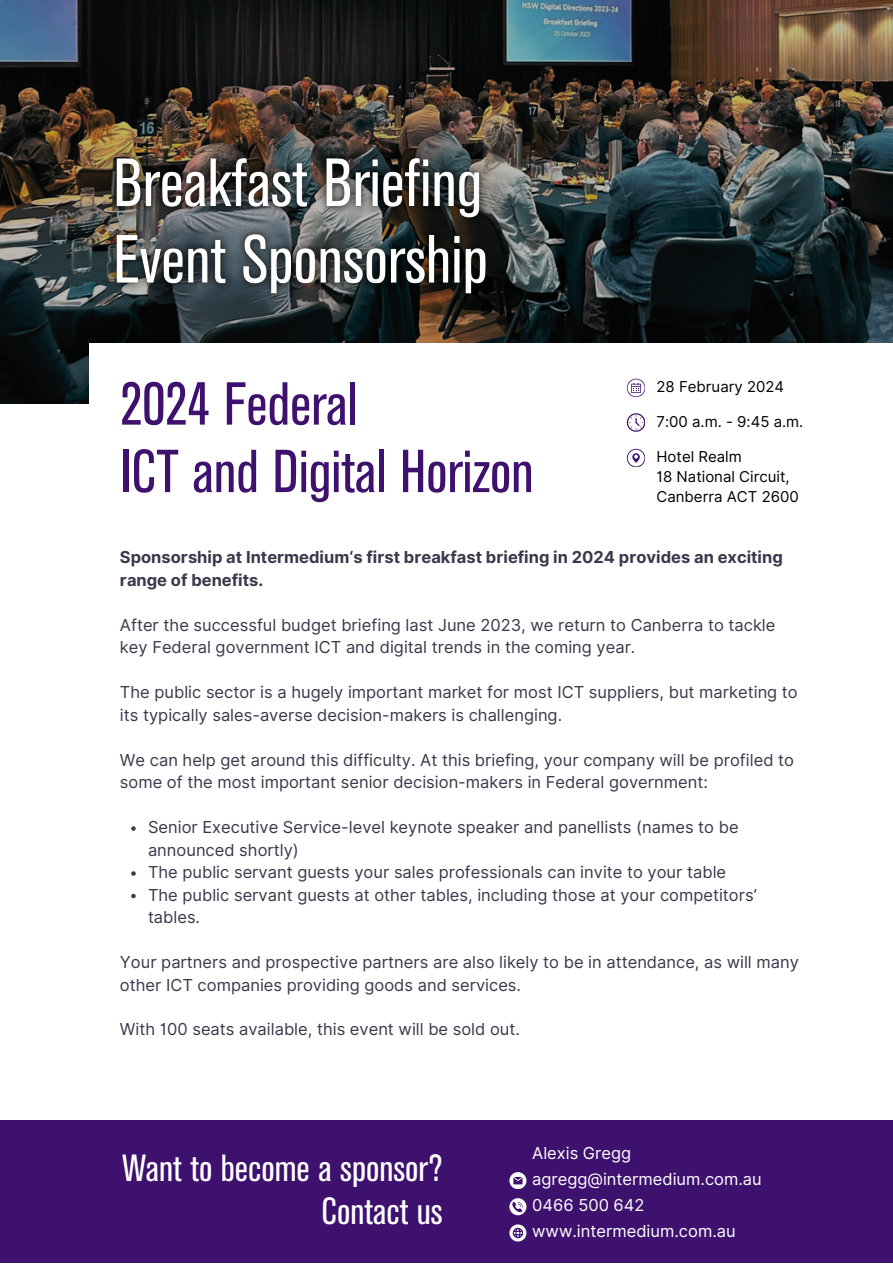
<style>
.page{position:relative;width:893px;height:1264px;background:#fff}
.page>*{position:absolute;margin:0;border:0;box-sizing:border-box;transform-origin:0 0}
.t1{font:condensed 60px "Akzidenz Grotesk BE";color:#3e116f}
.t2{font:condensed 37.5px "Akzidenz Grotesk BE";color:#fff}
.t3{font:16.5px/22.5px "Inter";color:#3a384b}
.t4{font:700 16.5px/22.5px "Inter";color:#3a384b}
.t5{font:16.5px "Inter";color:#fff}
.t6{font:15px "Inter";color:#000}
</style>
<div class="page">
<img style="left:0;top:0;width:892px;height:403px">
<div style="left:89px;top:343px;width:803px;height:69px;background:#fff"></div>
<div style="left:0;top:1120px;width:892px;height:142px;background:#3e116f"></div>
<svg style="left:131px;top:826px;width:5px;height:4px"></svg>
<svg style="left:131px;top:871px;width:5px;height:4px"></svg>
<svg style="left:131px;top:893px;width:5px;height:5px"></svg>
<svg style="left:509px;top:1172px;width:17px;height:16px"></svg>
<svg style="left:509px;top:1198px;width:17px;height:16px"></svg>
<svg style="left:509px;top:1224px;width:17px;height:17px"></svg>
<svg style="left:626px;top:378px;width:18px;height:18px"></svg>
<svg style="left:626px;top:413px;width:18px;height:18px"></svg>
<svg style="left:626px;top:449px;width:18px;height:18px"></svg>
<img style="left:103px;top:144px;width:397px;height:163px">
<p class="t1" style="left:120px;top:382px;width:239px">2024 Federal</p>
<p class="t6" style="left:656px;top:378px;width:129px">28 February 2024</p>
<p class="t6" style="left:656px;top:412px;width:148px">7:00 a.m. - 9:45 a.m.</p>
<p class="t6" style="left:656px;top:447px;width:87px">Hotel Realm</p>
<p class="t6" style="left:656px;top:468px;width:135px">18 National Circuit,</p>
<p class="t6" style="left:656px;top:488px;width:144px">Canberra ACT 2600</p>
<p class="t1" style="left:120px;top:450px;width:415px">ICT and Digital Horizon</p>
<p class="t4" style="left:120px;top:546px;width:664px">Sponsorship at Intermedium‘s first breakfast briefing in 2024 provides an exciting range of benefits.</p>
<p class="t3" style="left:120px;top:613px;width:657px">After the successful budget briefing last June 2023, we return to Canberra to tackle key Federal government ICT and digital trends in the coming year.</p>
<p class="t3" style="left:120px;top:681px;width:679px">The public sector is a hugely important market for most ICT suppliers, but marketing to its typically sales-averse decision-makers is challenging.</p>
<p class="t3" style="left:120px;top:748px;width:675px">We can help get around this difficulty. At this briefing, your company will be profiled to some of the most important senior decision-makers in Federal government:</p>
<p class="t3" style="left:148px;top:815px;width:592px">Senior Executive Service-level keynote speaker and panellists (names to be announced shortly)</p>
<p class="t3" style="left:148px;top:860px;width:579px">The public servant guests your sales professionals can invite to your table</p>
<p class="t3" style="left:148px;top:883px;width:610px">The public servant guests at other tables, including those at your competitors’ tables.</p>
<p class="t3" style="left:120px;top:950px;width:680px">Your partners and prospective partners are also likely to be in attendance, as will many other ICT companies providing goods and services.</p>
<p class="t3" style="left:120px;top:1018px;width:401px">With 100 seats available, this event will be sold out.</p>
<p class="t2" style="left:122px;top:1154px;width:321px">Want to become a sponsor?</p>
<p class="t2" style="left:321px;top:1196px;width:122px">Contact us</p>
<p class="t5" style="left:532px;top:1143px;width:100px">Alexis Gregg</p>
<p class="t5" style="left:532px;top:1169px;width:231px">agregg@intermedium.com.au</p>
<p class="t5" style="left:532px;top:1195px;width:114px">0466 500 642</p>
<p class="t5" style="left:532px;top:1221px;width:205px">www.intermedium.com.au</p>
</div>
